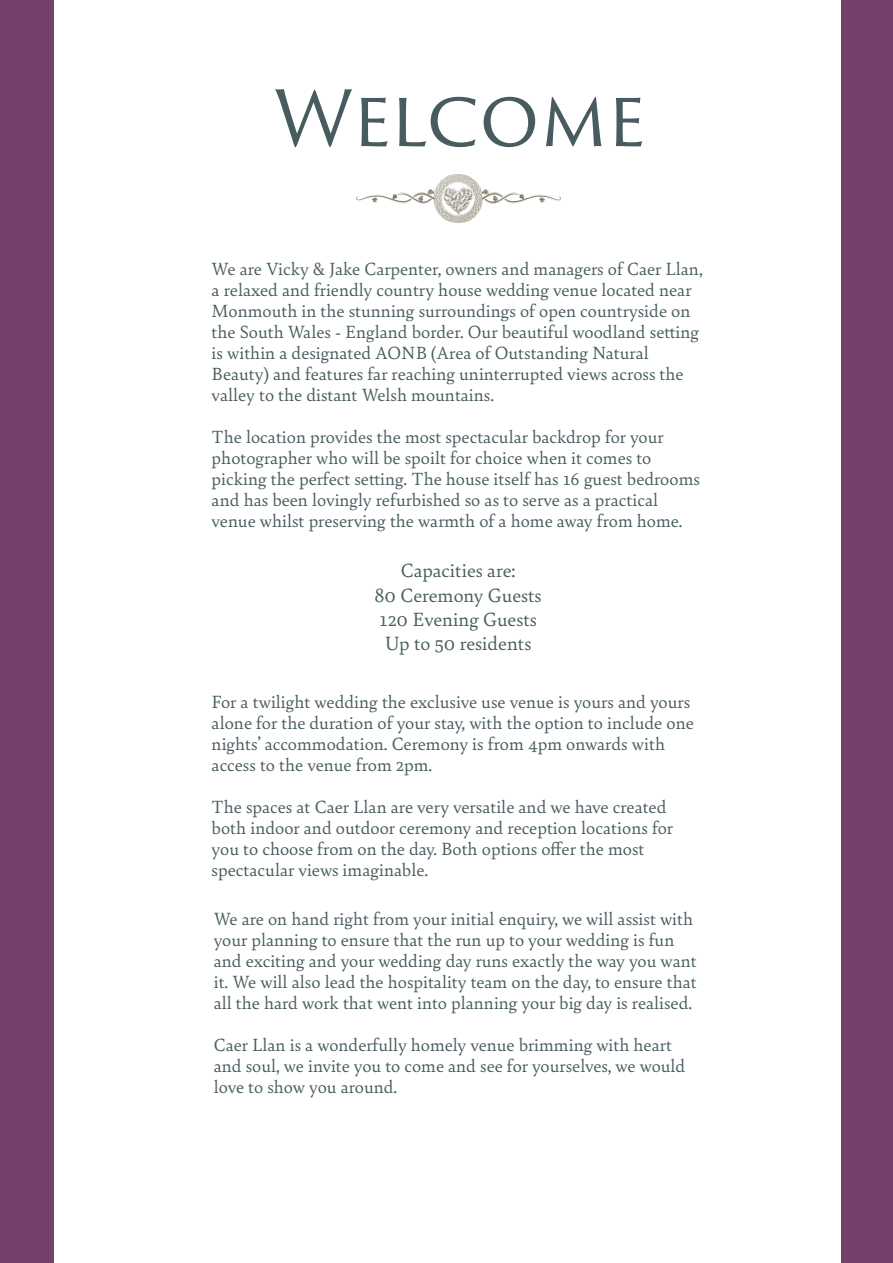
<style>
.page{position:relative;width:893px;height:1263px;background:#fff}
.page>*{position:absolute;margin:0;border:0;box-sizing:border-box;transform-origin:0 0}
.t1{font:75.6px "Trajan Sans Pro";letter-spacing:-.015em;color:#485c5f}
.t2{font:20.4px/24.3px "Bely";color:#485c5f;text-align:center}
.t3{font:18.75px/21px "Bely";color:#485c5f}
</style>
<div class="page">
<div style="left:840px;top:0;width:52px;height:1263px;background:#763f6c"></div>
<div style="left:0;top:0;width:54px;height:1263px;background:#763f6c"></div>
<img style="left:357px;top:175px;width:203px;height:47px">
<h1 class="t1" style="left:273px;top:65px;width:374px">Welcome</h1>
<p class="t3" style="left:212px;top:257px;width:492px">We are Vicky &amp; Jake Carpenter, owners and managers of Caer Llan, a relaxed and friendly country house wedding venue located near Monmouth in the stunning surroundings of open countryside on the South Wales - England border. Our beautiful woodland setting is within a designated AONB (Area of Outstanding Natural Beauty) and features far reaching uninterrupted views across the valley to the distant Welsh mountains.</p>
<p class="t3" style="left:212px;top:425px;width:489px">The location provides the most spectacular backdrop for your photographer who will be spoilt for choice when it comes to picking the perfect setting. The house itself has 16 guest bedrooms and has been lovingly refurbished so as to serve as a practical venue whilst preserving the warmth of a home away from home.</p>
<p class="t2" style="left:374px;top:557px;width:169px">Capacities are:<br>80 Ceremony Guests<br>120 Evening Guests<br>Up to 50 residents</p>
<p class="t3" style="left:212px;top:690px;width:483px">For a twilight wedding the exclusive use venue is yours and yours alone for the duration of your stay, with the option to include one nights’ accommodation. Ceremony is from 4pm onwards with access to the venue from 2pm.</p>
<p class="t3" style="left:212px;top:795px;width:463px">The spaces at Caer Llan are very versatile and we have created both indoor and outdoor ceremony and reception locations for you to choose from on the day. Both options offer the most spectacular views imaginable.</p>
<p class="t3" style="left:214px;top:908px;width:484px">We are on hand right from your initial enquiry, we will assist with your planning to ensure that the run up to your wedding is fun and exciting and your wedding day runs exactly the way you want it. We will also lead the hospitality team on the day, to ensure that all the hard work that went into planning your big day is realised.</p>
<p class="t3" style="left:214px;top:1033px;width:473px">Caer Llan is a wonderfully homely venue brimming with heart and soul, we invite you to come and see for yourselves, we would love to show you around.</p>
</div>
